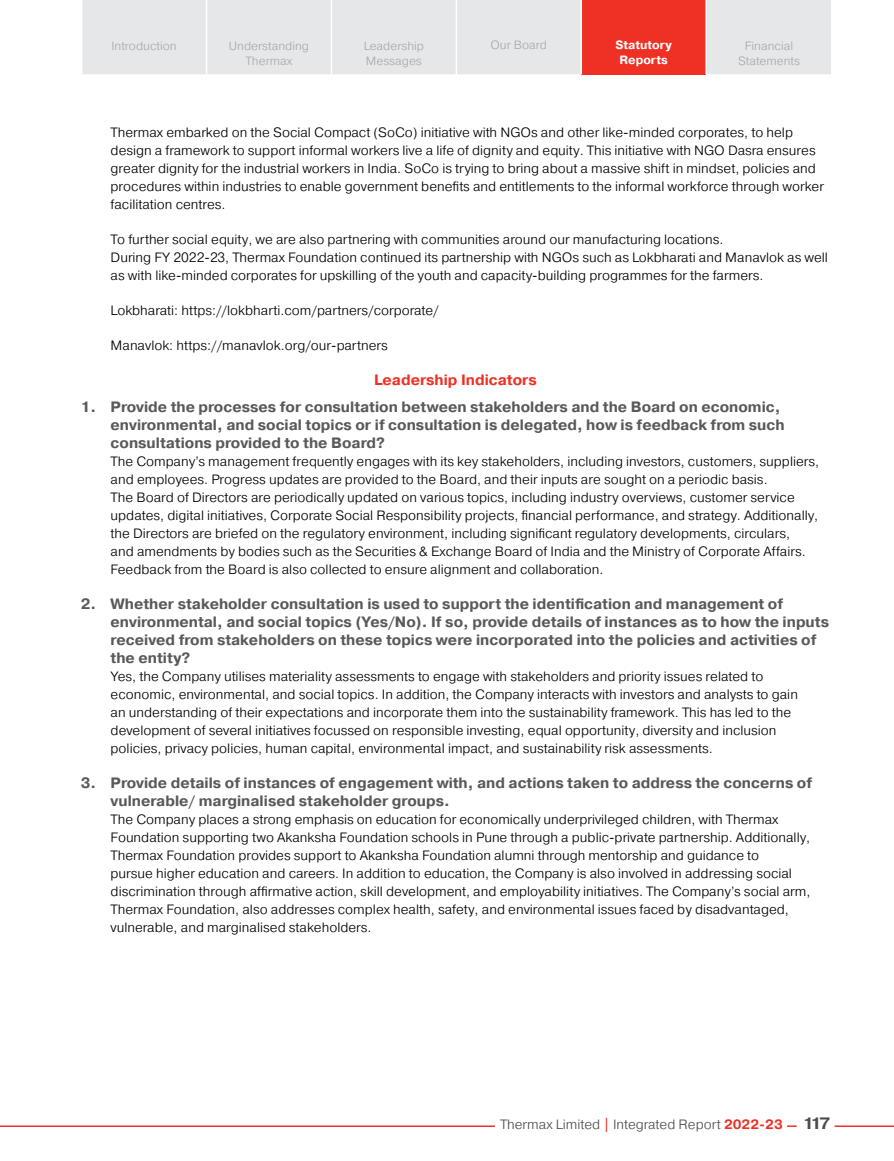
<style>
.page{position:relative;width:894px;height:1161px;background:#fff}
.page>*{position:absolute;margin:0;border:0;box-sizing:border-box;transform-origin:0 0}
.t1{font:700 15px/18px "Pragmatica";color:#58595b}
.t2{font:700 15px "Pragmatica";color:#ee3124}
.t3{font:300 13.5px/18px "Pragmatica";color:#000}
.t4{font:300 13.5px "Pragmatica";color:#4d4d4f}
.t5{font:300 12px/15px "Pragmatica";color:#a7a9ac;text-align:center}
.t6{font:700 12px/15px "Pragmatica";color:#fff;text-align:center}
.s1{font-weight:700;color:#ee3124}
.s2{font-weight:700;font-size:16.5px}
</style>
<div class="page">
<hr style="left:834px;top:1125px;width:59px;height:2px;background:#ee3124">
<svg style="left:787px;top:1125px;width:9px;height:2px"></svg>
<hr style="left:0;top:1125px;width:495px;height:2px;background:#ee3124">
<div style="left:82px;top:0;width:748px;height:74px;background:#e6e7e8"></div>
<div style="left:581px;top:0;width:125px;height:74px;background:#ee3124"></div>
<hr style="left:330px;top:0;width:2px;height:74px;background:#fff">
<hr style="left:455px;top:0;width:2px;height:74px;background:#fff">
<hr style="left:206px;top:0;width:1px;height:74px;background:#fff">
<hr style="left:580px;top:0;width:1px;height:74px;background:#fff">
<hr style="left:705px;top:0;width:1px;height:74px;background:#fff">
<p class="t5" style="left:111px;top:38px;width:67px">Introduction</p>
<p class="t5" style="left:229px;top:38px;width:81px">Understanding<br>Thermax</p>
<p class="t5" style="left:363px;top:38px;width:62px;text-align:left">Leadership<br>Messages</p>
<p class="t5" style="left:490px;top:37px;width:58px">Our Board</p>
<p class="t6" style="left:615px;top:37px;width:58px">Statutory<br>Reports</p>
<p class="t5" style="left:737px;top:38px;width:63px">Financial<br>Statements</p>
<p class="t3" style="left:111px;top:123px;width:714px">Thermax embarked on the Social Compact (SoCo) initiative with NGOs and other like-minded corporates, to help design a framework to support informal workers live a life of dignity and equity. This initiative with NGO Dasra ensures greater dignity for the industrial workers in India. SoCo is trying to bring about a massive shift in mindset, policies and procedures within industries to enable government benefits and entitlements to the informal workforce through worker facilitation centres.</p>
<p class="t3" style="left:111px;top:230px;width:718px">To further social equity, we are also partnering with communities around our manufacturing locations.<br>During FY 2022-23, Thermax Foundation continued its partnership with NGOs such as Lokbharati and Manavlok as well as with like-minded corporates for upskilling of the youth and capacity-building programmes for the farmers.</p>
<p class="t3" style="left:111px;top:301px;width:329px">Lokbharati: https://lokbharti.com/partners/corporate/</p>
<p class="t3" style="left:111px;top:336px;width:279px">Manavlok: https://manavlok.org/our-partners</p>
<p class="t2" style="left:374px;top:370px;width:164px">Leadership Indicators</p>
<p class="t1" style="left:111px;top:398px;width:675px;text-indent:-30px">1. Provide the processes for consultation between stakeholders and the Board on economic, environmental, and social topics or if consultation is delegated, how is feedback from such consultations provided to the Board?</p>
<p class="t3" style="left:111px;top:452px;width:709px">The Company’s management frequently engages with its key stakeholders, including investors, customers, suppliers, and employees. Progress updates are provided to the Board, and their inputs are sought on a periodic basis.<br>The Board of Directors are periodically updated on various topics, including industry overviews, customer service updates, digital initiatives, Corporate Social Responsibility projects, financial performance, and strategy. Additionally, the Directors are briefed on the regulatory environment, including significant regulatory developments, circulars,<br>and amendments by bodies such as the Securities &amp; Exchange Board of India and the Ministry of Corporate Affairs.<br>Feedback from the Board is also collected to ensure alignment and collaboration.</p>
<p class="t1" style="left:111px;top:595px;width:719px;text-indent:-30px">2. Whether stakeholder consultation is used to support the identification and management of environmental, and social topics (Yes/No). If so, provide details of instances as to how the inputs received from stakeholders on these topics were incorporated into the policies and activities of the entity?</p>
<p class="t3" style="left:111px;top:667px;width:688px">Yes, the Company utilises materiality assessments to engage with stakeholders and priority issues related to economic, environmental, and social topics. In addition, the Company interacts with investors and analysts to gain an understanding of their expectations and incorporate them into the sustainability framework. This has led to the development of several initiatives focussed on responsible investing, equal opportunity, diversity and inclusion policies, privacy policies, human capital, environmental impact, and sustainability risk assessments.</p>
<p class="t1" style="left:111px;top:774px;width:702px;text-indent:-30px">3. Provide details of instances of engagement with, and actions taken to address the concerns of vulnerable/ marginalised stakeholder groups.</p>
<p class="t3" style="left:111px;top:810px;width:701px">The Company places a strong emphasis on education for economically underprivileged children, with Thermax Foundation supporting two Akanksha Foundation schools in Pune through a public-private partnership. Additionally, Thermax Foundation provides support to Akanksha Foundation alumni through mentorship and guidance to<br>pursue higher education and careers. In addition to education, the Company is also involved in addressing social discrimination through affirmative action, skill development, and employability initiatives. The Company’s social arm, Thermax Foundation, also addresses complex health, safety, and environmental issues faced by disadvantaged, vulnerable, and marginalised stakeholders.</p>
<p class="t4" style="left:500px;top:1115px;width:331px">Thermax Limited <span class="s1">|</span> Integrated Report <span class="s1">2022-23</span> <span class="s2">117</span></p>
</div>
